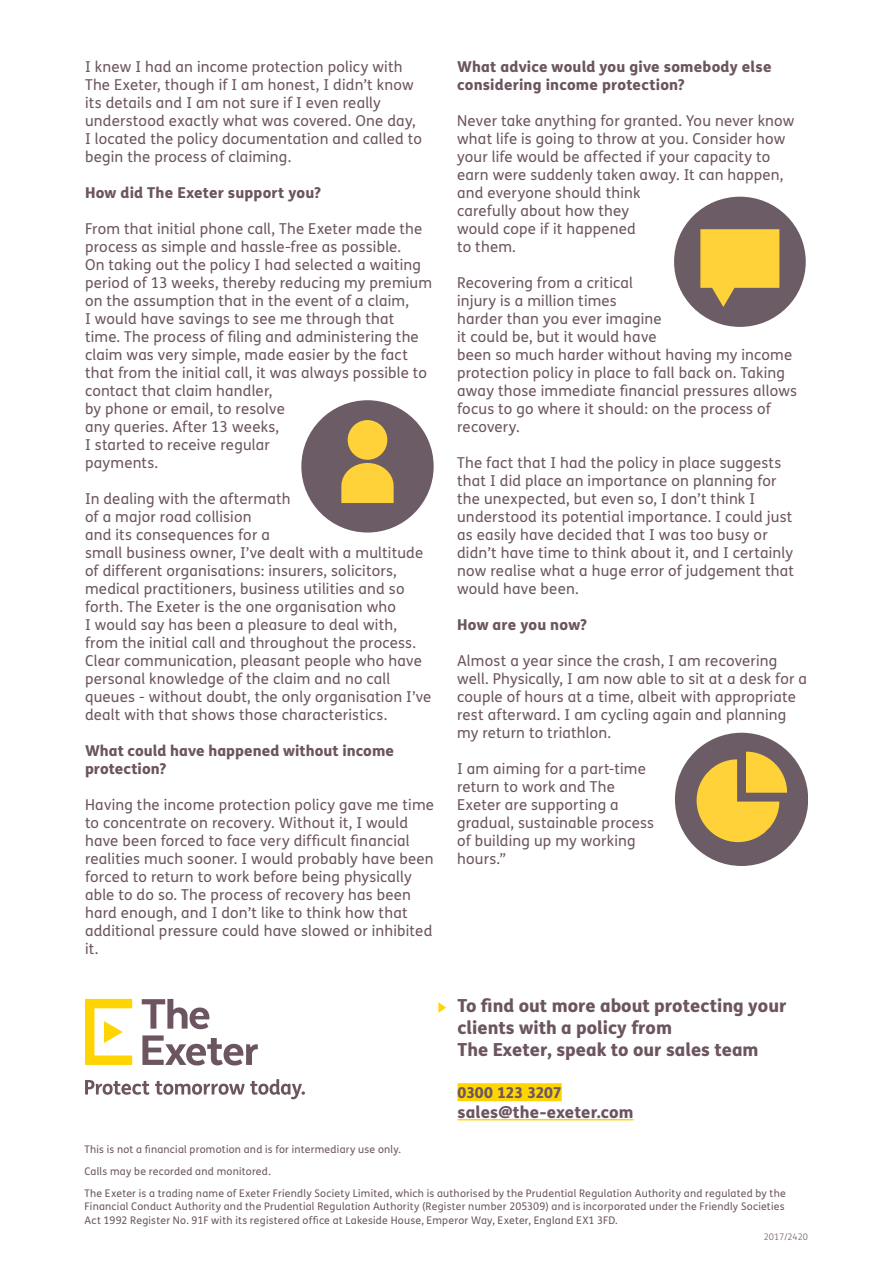
<style>
.page{position:relative;width:893px;height:1263px;background:#fff}
.page>*{position:absolute;margin:0;border:0;box-sizing:border-box;transform-origin:0 0}
.t1{font:800 18px/21.6px "FS Me";color:#6c5560}
.t2{font:800 16.5px "FS Me";letter-spacing:.01em;color:#6c5560}
.Body{font:15px/18px "FS Me";letter-spacing:.01em;color:#6c5560}
.Introduction{font:15px/18px "FS Me";letter-spacing:.01em;color:#6c5560}
.Call_to_Action{font:15px/18px "FS Me";letter-spacing:.01em;color:#6c5560}
.Call_to_Action-2{font:800 15px/18px "FS Me";letter-spacing:.015em;color:#6c5560}
.Introduction-2{font:800 15px/18px "FS Me";letter-spacing:.005em;color:#6c5560}
.Call_to_Action-3{font:800 15px "FS Me";letter-spacing:-.01em;color:#6c5560}
.t3{font:10.5px/22px "FS Me";letter-spacing:.02em;color:#6c5560}
.t4{font:300 9px "FS Me";color:#6c5560}
</style>
<div class="page">
<svg style="left:85px;top:1079px;width:220px;height:20px"></svg>
<svg style="left:142px;top:999px;width:67px;height:30px"></svg>
<svg style="left:142px;top:1035px;width:116px;height:30px"></svg>
<svg style="left:85px;top:999px;width:47px;height:66px"></svg>
<svg style="left:438px;top:1002px;width:8px;height:11px"></svg>
<div style="left:457px;top:1083px;width:105px;height:18px;background:#fed503"></div>
<hr style="left:457px;top:1119px;width:177px;height:1px;background:#fed503">
<div style="left:675px;top:733px;width:133px;height:133px;background:#6c5c65;border-radius:50%"></div>
<svg style="left:697px;top:752px;width:90px;height:90px"></svg>
<div style="left:301px;top:400px;width:133px;height:132px;background:#6c5c65;border-radius:50%"></div>
<div style="left:348px;top:420px;width:39px;height:40px;background:#ffd239;border-radius:50%"></div>
<svg style="left:341px;top:463px;width:53px;height:40px;background:#ebc23e"></svg>
<div style="left:674px;top:197px;width:132px;height:130px;background:#6c5c65;border-radius:50%"></div>
<svg style="left:700px;top:229px;width:79px;height:78px"></svg>
<p class="Body" style="left:85px;top:57px;width:339px">I knew I had an income protection policy with The Exeter, though if I am honest, I didn’t know its details and I am not sure if I even really understood exactly what was covered. One day, I located the policy documentation and called to begin the process of claiming.</p>
<p class="Call_to_Action-2" style="left:85px;top:183px;width:238px">How did The Exeter support you?</p>
<p class="Body" style="left:85px;top:219px;width:349px">From that initial phone call, The Exeter made the process as simple and hassle-free as possible.<br>On taking out the policy I had selected a waiting period of 13 weeks, thereby reducing my premium on the assumption that in the event of a claim,<br>I would have savings to see me through that time. The process of filing and administering the claim was very simple, made easier by the fact that from the initial call, it was always possible to contact that claim handler,<br>by phone or email, to resolve<br>any queries. After 13 weeks,<br>I started to receive regular<br>payments.</p>
<p class="Body" style="left:85px;top:489px;width:348px">In dealing with the aftermath<br>of a major road collision<br>and its consequences for a<br>small business owner, I’ve dealt with a multitude of different organisations: insurers, solicitors, medical practitioners, business utilities and so forth. The Exeter is the one organisation who<br>I would say has been a pleasure to deal with, from the initial call and throughout the process.<br>Clear communication, pleasant people who have personal knowledge of the claim and no call queues - without doubt, the only organisation I’ve dealt with that shows those characteristics.</p>
<p class="Introduction-2" style="left:85px;top:741px;width:310px">What could have happened without income protection?</p>
<p class="Introduction" style="left:85px;top:795px;width:350px">Having the income protection policy gave me time to concentrate on recovery. Without it, I would have been forced to face very difficult financial realities much sooner. I would probably have been forced to return to work before being physically able to do so. The process of recovery has been hard enough, and I don’t like to think how that additional pressure could have slowed or inhibited it.</p>
<p class="Call_to_Action-2" style="left:457px;top:57px;width:316px">What advice would you give somebody else considering income protection?</p>
<p class="Call_to_Action" style="left:457px;top:111px;width:339px">Never take anything for granted. You never know what life is going to throw at you. Consider how your life would be affected if your capacity to earn were suddenly taken away. It can happen, and everyone should think<br>carefully about how they<br>would cope if it happened<br>to them.</p>
<p class="Body" style="left:457px;top:273px;width:341px">Recovering from a critical<br>injury is a million times<br>harder than you ever imagine<br>it could be, but it would have<br>been so much harder without having my income protection policy in place to fall back on. Taking away those immediate financial pressures allows focus to go where it should: on the process of recovery.</p>
<p class="Body" style="left:457px;top:453px;width:339px">The fact that I had the policy in place suggests that I did place an importance on planning for the unexpected, but even so, I don’t think I understood its potential importance. I could just as easily have decided that I was too busy or didn’t have time to think about it, and I certainly now realise what a huge error of judgement that would have been.</p>
<p class="Call_to_Action-2" style="left:457px;top:615px;width:131px">How are you now?</p>
<p class="Body" style="left:457px;top:651px;width:351px">Almost a year since the crash, I am recovering well. Physically, I am now able to sit at a desk for a couple of hours at a time, albeit with appropriate rest afterward. I am cycling again and planning my return to triathlon.</p>
<p class="Body" style="left:457px;top:759px;width:199px">I am aiming for a part-time return to work and The<br>Exeter are supporting a gradual, sustainable process of building up my working hours.”</p>
<p class="t1" style="left:457px;top:994px;width:330px">To find out more about protecting your clients with a policy from<br>The Exeter, speak to our sales team</p>
<p class="Call_to_Action-3" style="left:457px;top:1081px;width:106px">0300 123 3207</p>
<p class="t2" style="left:457px;top:1099px;width:178px">sales@the-exeter.com</p>
<p class="t3" style="left:85px;top:1138px;width:703px">This is not a financial promotion and is for intermediary use only.<br>Calls may be recorded and monitored.<br>The Exeter is a trading name of Exeter Friendly Society Limited, which is authorised by the Prudential Regulation Authority and regulated by the</p>
<p class="t3" style="left:85px;top:1200px;width:702px;line-height:13.5px">Financial Conduct Authority and the Prudential Regulation Authority (Register number 205309) and is incorporated under the Friendly Societies<br>Act 1992 Register No. 91F with its registered office at Lakeside House, Emperor Way, Exeter, England EX1 3FD.</p>
<p class="t4" style="left:764px;top:1230px;width:46px">2017/2420</p>
</div>
